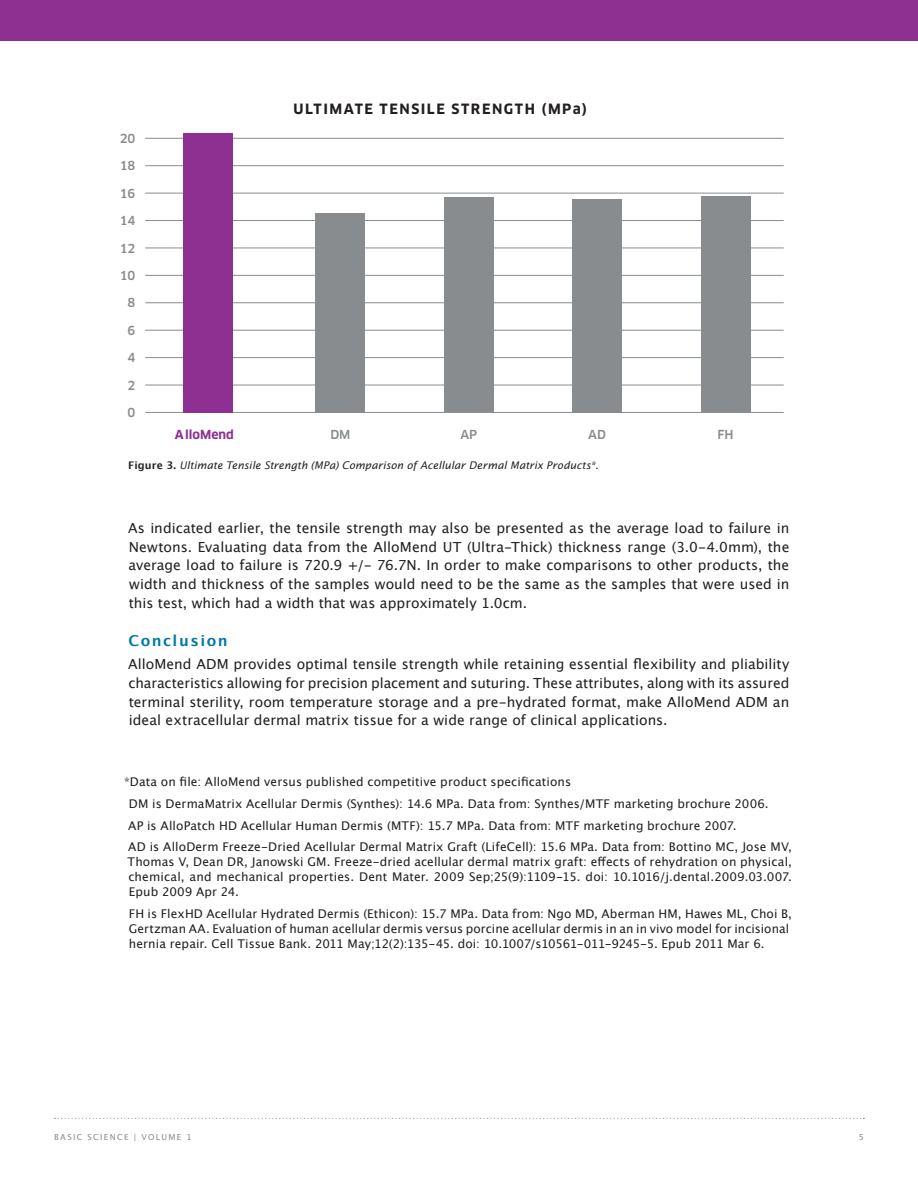
<style>
.page{position:relative;width:918px;height:1188px;background:#fff}
.page>*{position:absolute;margin:0;border:0;box-sizing:border-box;transform-origin:0 0}
.Para_-titles{font:700 15px "Lucida Grande";letter-spacing:.1em;color:#0079a3}
.body_-full_Justify_1{font:13.8px/18.8px "Lucida Grande";color:#231f20;text-align:justify}
.body_-full_Justify_1-2{font:700 13.8px "Clan LF";letter-spacing:.11em;color:#231f20}
.t1{font:500 12.15px "Clan";color:#888c8f}
.t2{font:700 12.15px "Clan";color:#8d3092}
.body_-full_Justify_1-3{font:12px/15px "Lucida Grande";letter-spacing:.005em;color:#231f20;text-align:justify}
.captions_-Fig{font:italic 10.5px "Lucida Sans";letter-spacing:.005em;color:#231f20}
.t3{font:8.25px "Lucida Grande";letter-spacing:.16em;color:#888c8f}
.s1{font-family:"Lucida Grande";font-weight:700;font-style:normal}
</style>
<div class="page">
<svg style="left:55px;top:1118px;width:809px;height:1px"></svg>
<div style="left:0;top:0;width:918px;height:41px;background:#8d3092"></div>
<hr style="left:145px;top:412px;width:639px;height:1px;background:#888c8f">
<hr style="left:145px;top:385px;width:639px;height:1px;background:#888c8f">
<hr style="left:145px;top:357px;width:639px;height:1px;background:#888c8f">
<hr style="left:145px;top:330px;width:639px;height:1px;background:#888c8f">
<hr style="left:145px;top:302px;width:639px;height:1px;background:#888c8f">
<hr style="left:145px;top:275px;width:639px;height:1px;background:#888c8f">
<hr style="left:145px;top:248px;width:639px;height:1px;background:#888c8f">
<hr style="left:145px;top:220px;width:639px;height:1px;background:#888c8f">
<hr style="left:145px;top:193px;width:639px;height:1px;background:#888c8f">
<hr style="left:145px;top:165px;width:639px;height:1px;background:#888c8f">
<hr style="left:145px;top:138px;width:639px;height:1px;background:#888c8f">
<div style="left:183px;top:133px;width:50px;height:279px;background:#8d3092"></div>
<div style="left:701px;top:197px;width:49px;height:215px;background:#888c8f"></div>
<div style="left:572px;top:199px;width:50px;height:214px;background:#888c8f"></div>
<div style="left:444px;top:197px;width:50px;height:215px;background:#888c8f"></div>
<div style="left:316px;top:213px;width:49px;height:199px;background:#888c8f"></div>
<p class="t1" style="left:120px;top:132px;width:17px">20</p>
<p class="t1" style="left:120px;top:159px;width:17px">18</p>
<p class="t1" style="left:120px;top:187px;width:17px">16</p>
<p class="t1" style="left:120px;top:214px;width:17px">14</p>
<p class="t1" style="left:120px;top:241px;width:17px">12</p>
<p class="t1" style="left:120px;top:269px;width:17px">10</p>
<p class="t1" style="left:128px;top:296px;width:9px">8</p>
<p class="t1" style="left:128px;top:324px;width:9px">6</p>
<p class="t1" style="left:128px;top:351px;width:9px">4</p>
<p class="t1" style="left:128px;top:379px;width:9px">2</p>
<p class="t1" style="left:128px;top:406px;width:9px">0</p>
<p class="body_-full_Justify_1-2" style="left:294px;top:101px;width:295px">ULTIMATE TENSILE STRENGTH (MPa)</p>
<p class="t2" style="left:175px;top:428px;width:60px">AlloMend</p>
<p class="t1" style="left:330px;top:428px;width:22px">DM</p>
<p class="t1" style="left:460px;top:428px;width:18px">AP</p>
<p class="t1" style="left:588px;top:428px;width:19px">AD</p>
<p class="t1" style="left:717px;top:428px;width:18px">FH</p>
<p class="captions_-Fig" style="left:128px;top:458px;width:472px"><span class="s1">Figure 3.</span> Ultimate Tensile Strength (MPa) Comparison of Acellular Dermal Matrix Products*.</p>
<p class="body_-full_Justify_1" style="left:128px;top:519px;width:663px">As indicated earlier, the tensile strength may also be presented as the average load to failure in Newtons. Evaluating data from the AlloMend UT (Ultra-Thick) thickness range (3.0-4.0mm), the average load to failure is 720.9 +/- 76.7N. In order to make comparisons to other products, the width and thickness of the samples would need to be the same as the samples that were used in this test, which had a width that was approximately 1.0cm.</p>
<p class="Para_-titles" style="left:129px;top:629px;width:101px">Conclusion</p>
<p class="body_-full_Justify_1" style="left:128px;top:655px;width:663px">AlloMend ADM provides optimal tensile strength while retaining essential flexibility and pliability characteristics allowing for precision placement and suturing. These attributes, along with its assured terminal sterility, room temperature storage and a pre-hydrated format, make AlloMend ADM an ideal extracellular dermal matrix tissue for a wide range of clinical applications.</p>
<p class="body_-full_Justify_1-3" style="left:124px;top:775px;width:448px">*Data on file: AlloMend versus published competitive product specifications</p>
<p class="body_-full_Justify_1-3" style="left:129px;top:796px;width:641px">DM is DermaMatrix Acellular Dermis (Synthes): 14.6 MPa. Data from: Synthes/MTF marketing brochure 2006.</p>
<p class="body_-full_Justify_1-3" style="left:128px;top:818px;width:610px">AP is AlloPatch HD Acellular Human Dermis (MTF): 15.7 MPa. Data from: MTF marketing brochure 2007.</p>
<p class="body_-full_Justify_1-3" style="left:128px;top:840px;width:666px">AD is AlloDerm Freeze-Dried Acellular Dermal Matrix Graft (LifeCell): 15.6 MPa. Data from: Bottino MC, Jose MV, Thomas V, Dean DR, Janowski GM. Freeze-dried acellular dermal matrix graft: effects of rehydration on physical, chemical, and mechanical properties. Dent Mater. 2009 Sep;25(9):1109-15. doi: 10.1016/j.dental.2009.03.007.<br>Epub 2009 Apr 24.</p>
<p class="body_-full_Justify_1-3" style="left:129px;top:907px;width:665px;text-align:left">FH is FlexHD Acellular Hydrated Dermis (Ethicon): 15.7 MPa. Data from: Ngo MD, Aberman HM, Hawes ML, Choi B,<br>Gertzman AA. Evaluation of human acellular dermis versus porcine acellular dermis in an in vivo model for incisional hernia repair. Cell Tissue Bank. 2011 May;12(2):135-45. doi: 10.1007/s10561-011-9245-5. Epub 2011 Mar 6.</p>
<p class="t3" style="left:54px;top:1133px;width:139px">BASIC SCIENCE | VOLUME 1</p>
<p class="t3" style="left:859px;top:1133px;width:7px">5</p>
</div>
